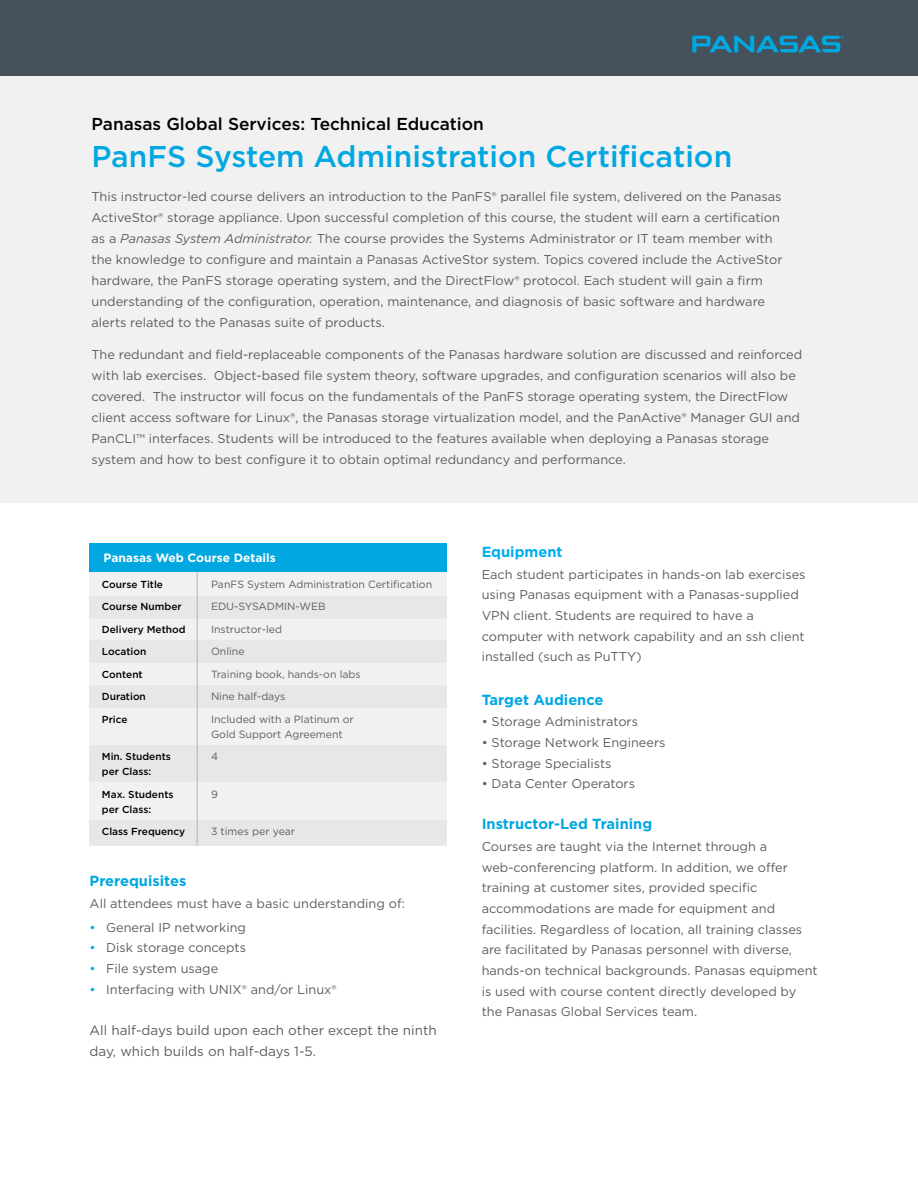
<style>
.page{position:relative;width:918px;height:1188px;background:#fff}
.page>*{position:absolute;margin:0;border:0;box-sizing:border-box;transform-origin:0 0}
.t1{font:500 30px "Gotham";color:#00a7e1}
.t2{font:500 17.25px "Gotham";color:#000}
.Blue_Subheads{font:700 14.7px "Gotham";color:#00a7e1}
.Blue_Subheads-2{font:700 14.7px "Gotham";color:#00aeef}
.t3{font:13.5px/20.7px "Gotham";color:#5d5d60}
.Blue_Subheads-3{font:12.75px/20.7px "Gotham";color:#5d5d60}
.Blue_Subheads-4{font:700 12px "Gotham";color:#fff}
.Blue_Subheads-5{font:10.5px/22.5px "Gotham";color:#5d5d60}
.t4{font:500 10.2px/15px "Gotham";color:#000}
.s1{font-style:italic}
.s2{color:#00a7e1}
</style>
<div class="page">
<div style="left:0;top:77px;width:918px;height:426px;background:#f1f1f2"></div>
<div style="left:0;top:0;width:918px;height:76px;background:#46525b"></div>
<svg style="left:692px;top:36px;width:152px;height:16px"></svg>
<div style="left:90px;top:572px;width:357px;height:274px;background:#f1f1f2"></div>
<div style="left:90px;top:596px;width:357px;height:22px;background:#e6e7e8"></div>
<div style="left:90px;top:640px;width:357px;height:23px;background:#e6e7e8"></div>
<div style="left:90px;top:685px;width:357px;height:23px;background:#e6e7e8"></div>
<div style="left:90px;top:745px;width:357px;height:37px;background:#e6e7e8"></div>
<div style="left:90px;top:820px;width:357px;height:26px;background:#e6e7e8"></div>
<hr style="left:197px;top:570px;width:1px;height:276px;background:#b3b3b3">
<div style="left:90px;top:543px;width:357px;height:29px;background:#00a7e0"></div>
<p class="t2" style="left:92px;top:113px;width:394px">Panasas Global Services: Technical Education</p>
<p class="t1" style="left:92px;top:137px;width:642px">PanFS System Administration Certification</p>
<p class="Blue_Subheads-3" style="left:92px;top:186px;width:693px">This instructor-led course delivers an introduction to the PanFS® parallel file system, delivered on the Panasas ActiveStor® storage appliance. Upon successful completion of this course, the student will earn a certification as a <span class="s1">Panasas System Administrator.</span> The course provides the Systems Administrator or IT team member with the knowledge to configure and maintain a Panasas ActiveStor system. Topics covered include the ActiveStor hardware, the PanFS storage operating system, and the DirectFlow® protocol. Each student will gain a firm understanding of the configuration, operation, maintenance, and diagnosis of basic software and hardware alerts related to the Panasas suite of products.</p>
<p class="Blue_Subheads-3" style="left:92px;top:344px;width:712px">The redundant and field-replaceable components of the Panasas hardware solution are discussed and reinforced with lab exercises. Object-based file system theory, software upgrades, and configuration scenarios will also be covered. The instructor will focus on the fundamentals of the PanFS storage operating system, the DirectFlow client access software for Linux®, the Panasas storage virtualization model, and the PanActive® Manager GUI and PanCLI™ interfaces. Students will be introduced to the features available when deploying a Panasas storage system and how to best configure it to obtain optimal redundancy and performance.</p>
<p class="Blue_Subheads-4" style="left:104px;top:550px;width:174px">Panasas Web Course Details</p>
<p class="t4" style="left:102px;top:576px;width:63px">Course Title</p>
<p class="t4" style="left:102px;top:599px;width:81px">Course Number</p>
<p class="t4" style="left:102px;top:621px;width:85px">Delivery Method</p>
<p class="t4" style="left:102px;top:644px;width:46px">Location</p>
<p class="t4" style="left:102px;top:666px;width:42px">Content</p>
<p class="t4" style="left:102px;top:689px;width:46px">Duration</p>
<p class="t4" style="left:102px;top:711px;width:27px">Price</p>
<p class="t4" style="left:102px;top:749px;width:71px">Min. Students per Class:</p>
<p class="t4" style="left:102px;top:786px;width:73px">Max. Students per Class:</p>
<p class="t4" style="left:102px;top:824px;width:85px">Class Frequency</p>
<p class="Blue_Subheads-5" style="left:211px;top:573px;width:223px">PanFS System Administration Certification<br>EDU-SYSADMIN-WEB</p>
<p class="Blue_Subheads-5" style="left:211px;top:618px;width:72px">Instructor-led</p>
<p class="Blue_Subheads-5" style="left:211px;top:640px;width:35px">Online</p>
<p class="Blue_Subheads-5" style="left:211px;top:663px;width:151px">Training book, hands-on labs</p>
<p class="Blue_Subheads-5" style="left:211px;top:685px;width:76px">Nine half-days</p>
<p class="Blue_Subheads-5" style="left:211px;top:712px;width:144px;line-height:15px">Included with a Platinum or<br>Gold Support Agreement</p>
<p class="Blue_Subheads-5" style="left:211px;top:745px;width:9px">4</p>
<p class="Blue_Subheads-5" style="left:211px;top:783px;width:8px">9</p>
<p class="Blue_Subheads-5" style="left:211px;top:820px;width:86px">3 times per year</p>
<p class="Blue_Subheads" style="left:90px;top:872px;width:98px">Prerequisites</p>
<p class="Blue_Subheads-3" style="left:90px;top:893px;width:317px">All attendees must have a basic understanding of:</p>
<p class="Blue_Subheads-3" style="left:90px;top:917px;width:158px"><span class="s2">•</span> General IP networking</p>
<p class="Blue_Subheads-3" style="left:90px;top:937px;width:158px"><span class="s2">•</span> Disk storage concepts</p>
<p class="Blue_Subheads-3" style="left:90px;top:958px;width:130px"><span class="s2">•</span> File system usage</p>
<p class="Blue_Subheads-3" style="left:90px;top:979px;width:249px"><span class="s2">•</span> Interfacing with UNIX® and/or Linux®</p>
<p class="t3" style="left:90px;top:1020px;width:349px">All half-days build upon each other except the ninth day, which builds on half-days 1-5.</p>
<p class="Blue_Subheads-2" style="left:482px;top:542px;width:82px">Equipment</p>
<p class="Blue_Subheads-3" style="left:482px;top:564px;width:326px">Each student participates in hands-on lab exercises using Panasas equipment with a Panasas-supplied VPN client. Students are required to have a computer with network capability and an ssh client installed (such as PuTTY)</p>
<p class="Blue_Subheads" style="left:482px;top:690px;width:123px">Target Audience</p>
<p class="Blue_Subheads-3" style="left:482px;top:711px;width:158px">• Storage Administrators</p>
<p class="Blue_Subheads-3" style="left:482px;top:732px;width:185px">• Storage Network Engineers</p>
<p class="Blue_Subheads-3" style="left:482px;top:752px;width:131px">• Storage Specialists</p>
<p class="Blue_Subheads-3" style="left:482px;top:773px;width:155px">• Data Center Operators</p>
<p class="Blue_Subheads" style="left:482px;top:815px;width:172px">Instructor-Led Training</p>
<p class="Blue_Subheads-3" style="left:482px;top:836px;width:338px">Courses are taught via the Internet through a web-conferencing platform. In addition, we offer training at customer sites, provided specific accommodations are made for equipment and facilities. Regardless of location, all training classes are facilitated by Panasas personnel with diverse, hands-on technical backgrounds. Panasas equipment is used with course content directly developed by the Panasas Global Services team.</p>
</div>
